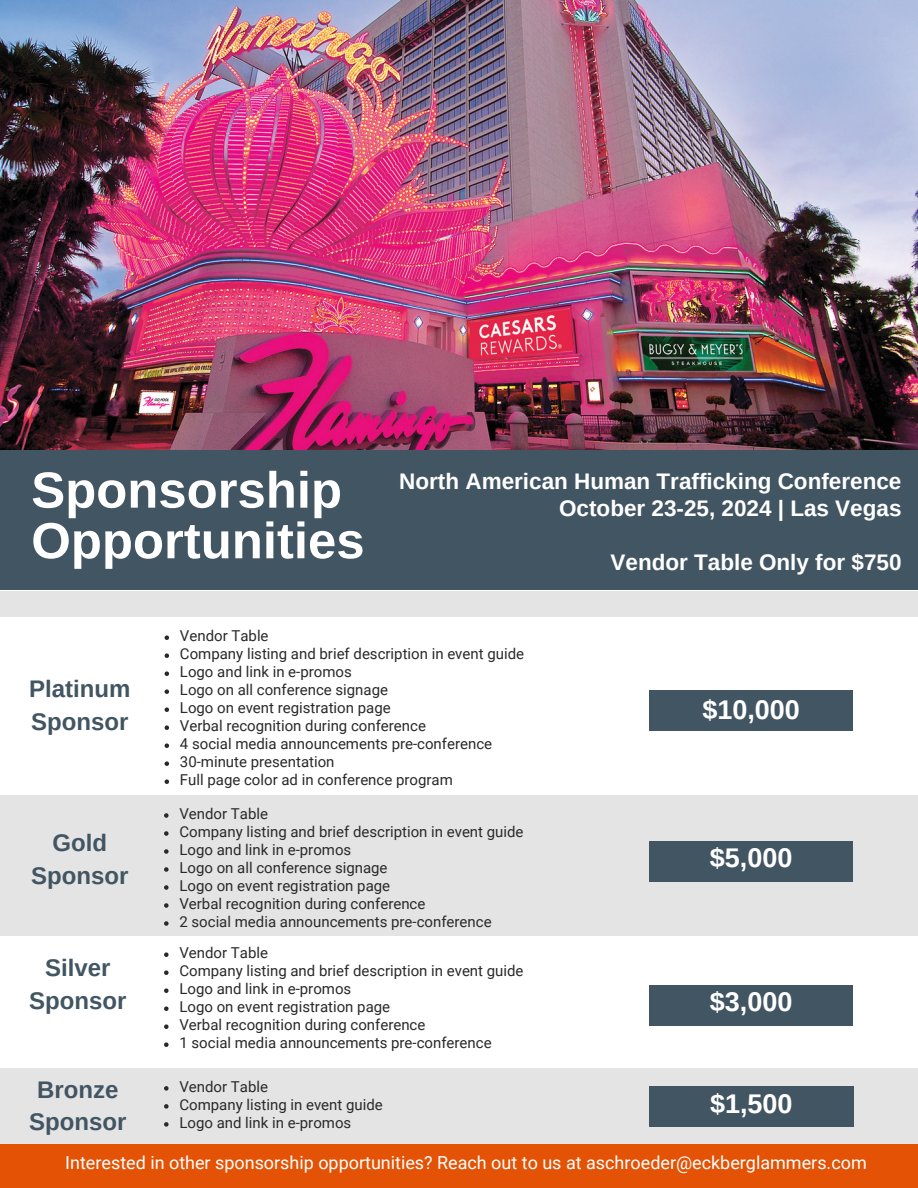
<style>
.page{position:relative;width:918px;height:1188px;background:#fff}
.page>*{position:absolute;margin:0;border:0;box-sizing:border-box;transform-origin:0 0}
.t1{font:700 50.85px/50.7px "Arimo";color:#fff}
.t2{font:700 27px "Arimo";color:#fff}
.t3{font:700 24px "Arimo";color:#425563}
.t4{font:700 22.5px "Arimo";color:#fff}
.t5{font:18px "Roboto";color:#fff}
.t6{font:15px "Roboto";color:#292929}
</style>
<div class="page">
<div style="left:0;top:450px;width:918px;height:139px;background:#425563"></div>
<img style="left:0;top:0;width:918px;height:450px">
<div style="left:0;top:591px;width:918px;height:25px;background:#e4e4e4"></div>
<div style="left:0;top:1139px;width:918px;height:49px;background:#e35205"></div>
<div style="left:0;top:795px;width:918px;height:141px;background:#e4e4e4"></div>
<svg style="left:165px;top:635px;width:4px;height:5px"></svg>
<svg style="left:165px;top:653px;width:4px;height:5px"></svg>
<svg style="left:165px;top:671px;width:4px;height:5px"></svg>
<svg style="left:165px;top:689px;width:4px;height:5px"></svg>
<svg style="left:165px;top:707px;width:4px;height:5px"></svg>
<svg style="left:165px;top:725px;width:4px;height:5px"></svg>
<svg style="left:165px;top:743px;width:4px;height:5px"></svg>
<svg style="left:165px;top:761px;width:4px;height:5px"></svg>
<svg style="left:165px;top:779px;width:4px;height:5px"></svg>
<svg style="left:164px;top:813px;width:5px;height:5px"></svg>
<svg style="left:164px;top:831px;width:5px;height:5px"></svg>
<svg style="left:164px;top:849px;width:5px;height:5px"></svg>
<svg style="left:164px;top:867px;width:5px;height:5px"></svg>
<svg style="left:164px;top:885px;width:5px;height:5px"></svg>
<svg style="left:164px;top:903px;width:5px;height:5px"></svg>
<svg style="left:164px;top:921px;width:5px;height:5px"></svg>
<div style="left:649px;top:841px;width:204px;height:40px;background:#425563"></div>
<div style="left:0;top:1068px;width:918px;height:75px;background:#e4e4e4"></div>
<div style="left:649px;top:1086px;width:204px;height:41px;background:#425563"></div>
<svg style="left:164px;top:952px;width:5px;height:5px"></svg>
<svg style="left:164px;top:970px;width:5px;height:5px"></svg>
<svg style="left:164px;top:988px;width:5px;height:5px"></svg>
<svg style="left:164px;top:1006px;width:5px;height:5px"></svg>
<svg style="left:164px;top:1024px;width:5px;height:5px"></svg>
<svg style="left:164px;top:1042px;width:5px;height:5px"></svg>
<div style="left:649px;top:985px;width:204px;height:40px;background:#425563"></div>
<svg style="left:164px;top:1086px;width:5px;height:5px"></svg>
<svg style="left:164px;top:1104px;width:5px;height:5px"></svg>
<svg style="left:164px;top:1122px;width:5px;height:5px"></svg>
<div style="left:649px;top:691px;width:204px;height:40px;background:#425563"></div>
<p class="t1" style="left:31px;top:465px;width:335px">Sponsorship<br>Opportunities</p>
<p class="t4" style="left:399px;top:468px;width:504px">North American Human Trafficking Conference</p>
<p class="t4" style="left:559px;top:495px;width:344px">October 23-25, 2024 | Las Vegas</p>
<p class="t4" style="left:611px;top:549px;width:293px">Vendor Table Only for $750</p>
<p class="t3" style="left:29px;top:676px;width:103px">Platinum</p>
<p class="t3" style="left:31px;top:708px;width:99px">Sponsor</p>
<p class="t3" style="left:52px;top:829px;width:56px">Gold</p>
<p class="t3" style="left:31px;top:862px;width:99px">Sponsor</p>
<p class="t3" style="left:45px;top:954px;width:67px">Silver</p>
<p class="t3" style="left:29px;top:987px;width:99px">Sponsor</p>
<p class="t3" style="left:37px;top:1076px;width:83px">Bronze</p>
<p class="t3" style="left:29px;top:1108px;width:99px">Sponsor</p>
<p class="t6" style="left:180px;top:627px;width:90px">Vendor Table</p>
<p class="t6" style="left:180px;top:645px;width:346px">Company listing and brief description in event guide</p>
<p class="t6" style="left:180px;top:663px;width:173px">Logo and link in e-promos</p>
<p class="t6" style="left:180px;top:681px;width:210px">Logo on all conference signage</p>
<p class="t6" style="left:180px;top:699px;width:212px">Logo on event registration page</p>
<p class="t6" style="left:180px;top:717px;width:248px">Verbal recognition during conference</p>
<p class="t6" style="left:180px;top:735px;width:314px">4 social media announcements pre-conference</p>
<p class="t6" style="left:180px;top:753px;width:156px">30-minute presentation</p>
<p class="t6" style="left:180px;top:771px;width:274px">Full page color ad in conference program</p>
<p class="t6" style="left:179px;top:805px;width:90px">Vendor Table</p>
<p class="t6" style="left:179px;top:823px;width:346px">Company listing and brief description in event guide</p>
<p class="t6" style="left:179px;top:841px;width:173px">Logo and link in e-promos</p>
<p class="t6" style="left:179px;top:859px;width:210px">Logo on all conference signage</p>
<p class="t6" style="left:179px;top:877px;width:212px">Logo on event registration page</p>
<p class="t6" style="left:179px;top:895px;width:248px">Verbal recognition during conference</p>
<p class="t6" style="left:179px;top:913px;width:314px">2 social media announcements pre-conference</p>
<p class="t6" style="left:179px;top:944px;width:90px">Vendor Table</p>
<p class="t6" style="left:179px;top:962px;width:346px">Company listing and brief description in event guide</p>
<p class="t6" style="left:179px;top:980px;width:173px">Logo and link in e-promos</p>
<p class="t6" style="left:179px;top:998px;width:212px">Logo on event registration page</p>
<p class="t6" style="left:179px;top:1016px;width:248px">Verbal recognition during conference</p>
<p class="t6" style="left:179px;top:1034px;width:314px">1 social media announcements pre-conference</p>
<p class="t6" style="left:179px;top:1078px;width:90px">Vendor Table</p>
<p class="t6" style="left:179px;top:1096px;width:205px">Company listing in event guide</p>
<p class="t6" style="left:179px;top:1114px;width:173px">Logo and link in e-promos</p>
<p class="t2" style="left:702px;top:695px;width:99px">$10,000</p>
<p class="t2" style="left:703px;top:703px;width:99px">$10,000</p>
<p class="t2" style="left:710px;top:842px;width:84px">$5,000</p>
<p class="t2" style="left:710px;top:986px;width:84px">$3,000</p>
<p class="t2" style="left:710px;top:1089px;width:84px">$1,500</p>
<p class="t5" style="left:65px;top:1152px;width:803px">Interested in other sponsorship opportunities? Reach out to us at aschroeder@eckberglammers.com</p>
</div>
